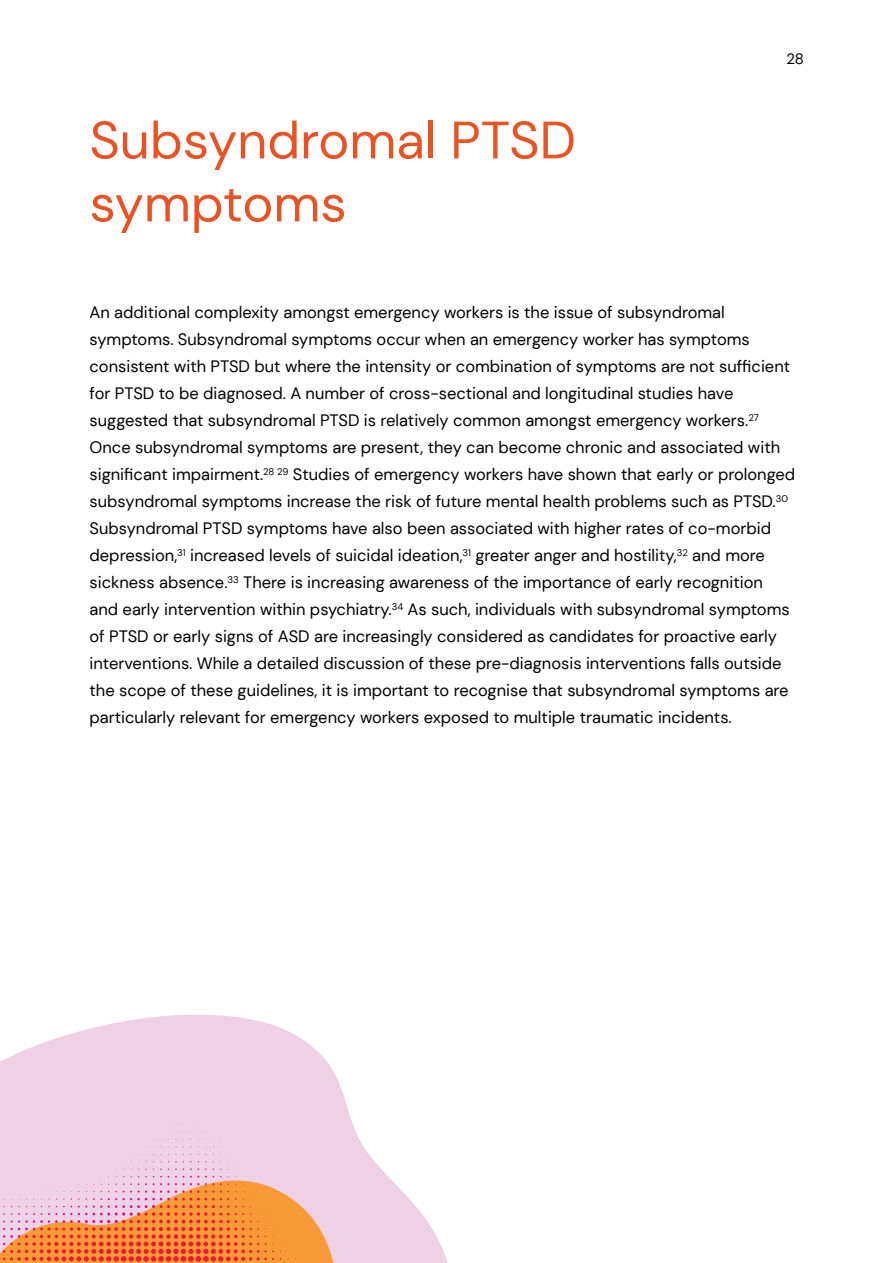
<style>
.page{position:relative;width:893px;height:1263px;background:#fff}
.page>*{position:absolute;margin:0;border:0;box-sizing:border-box;transform-origin:0 0}
.t1{font:52.5px/63px "DM Sans";color:#e75325}
.Body{font:16.5px/27px "DM Sans";color:#000}
.t2{font:15px "DM Sans";color:#000}
</style>
<div class="page">
<svg style="left:0;top:1014px;width:448px;height:249px;fill:#eed1e5"></svg>
<svg style="left:0;top:1161px;width:346px;height:102px;background:#f1a88c"></svg>
<h2 class="t1" style="left:89px;top:108px;width:488px">Subsyndromal PTSD symptoms</h2>
<p class="t2" style="left:786px;top:49px;width:19px">28</p>
<p class="Body" style="left:90px;top:299px;width:707px">An additional complexity amongst emergency workers is the issue of subsyndromal symptoms. Subsyndromal symptoms occur when an emergency worker has symptoms consistent with PTSD but where the intensity or combination of symptoms are not sufficient for PTSD to be diagnosed. A number of cross-sectional and longitudinal studies have suggested that subsyndromal PTSD is relatively common amongst emergency workers.<sup>27<br></sup>Once subsyndromal symptoms are present, they can become chronic and associated with significant impairment.<sup>28</sup> <sup>29</sup> Studies of emergency workers have shown that early or prolonged subsyndromal symptoms increase the risk of future mental health problems such as PTSD.<sup>30<br></sup>Subsyndromal PTSD symptoms have also been associated with higher rates of co-morbid depression,<sup>31</sup> increased levels of suicidal ideation,<sup>31</sup> greater anger and hostility,<sup>32</sup> and more sickness absence.<sup>33</sup> There is increasing awareness of the importance of early recognition and early intervention within psychiatry.<sup>34</sup> As such, individuals with subsyndromal symptoms of PTSD or early signs of ASD are increasingly considered as candidates for proactive early interventions. While a detailed discussion of these pre-diagnosis interventions falls outside the scope of these guidelines, it is important to recognise that subsyndromal symptoms are particularly relevant for emergency workers exposed to multiple traumatic incidents.</p>
</div>
